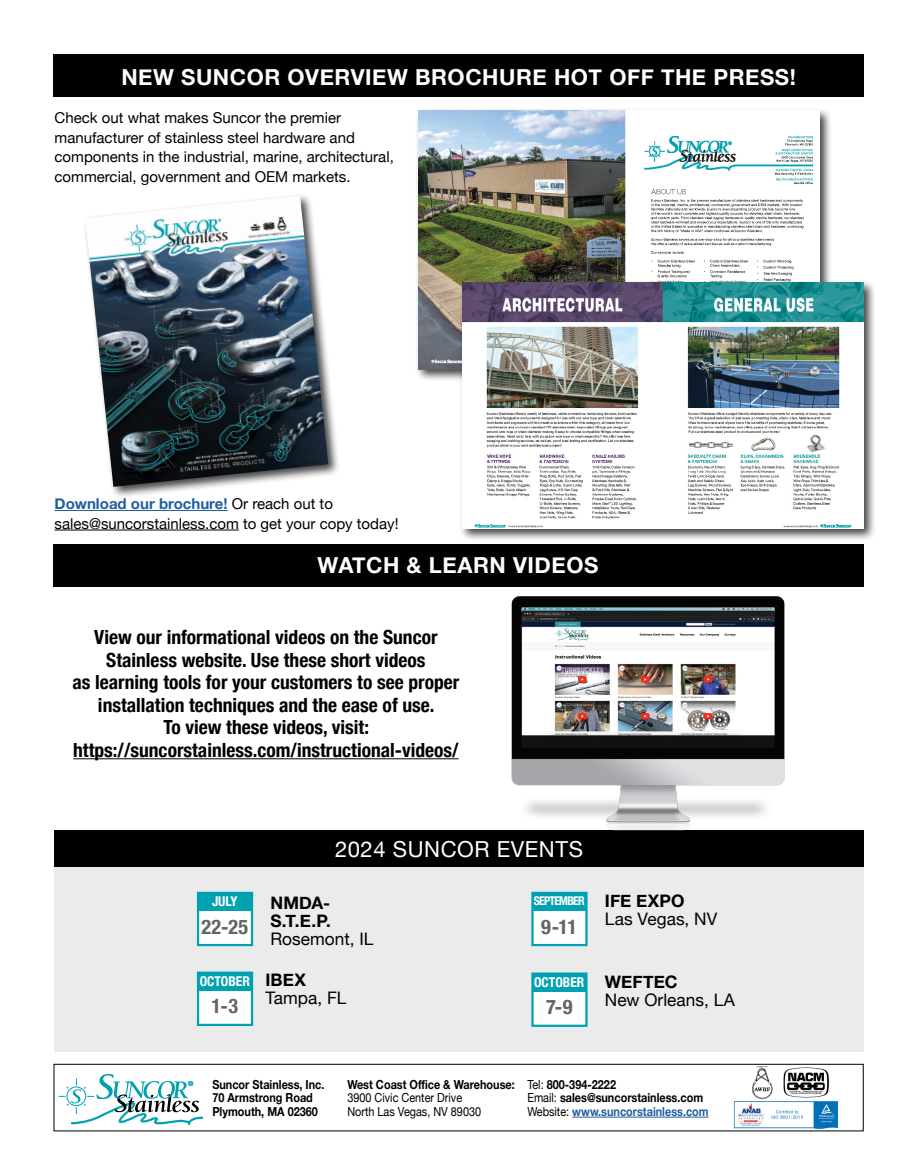
<style>
.page{position:relative;width:918px;height:1161px;background:#fff}
.page>*{position:absolute;margin:0;border:0;box-sizing:border-box;transform-origin:0 0}
.t1{font:700 22.05px "Helvetica Neue";letter-spacing:.025em;color:#fff}
.t2{font:22.05px "Helvetica Neue";letter-spacing:.025em;color:#fff}
.t3{font:700 condensed 20.25px "Helvetica Neue";color:#636466}
.t4{font:700 condensed 19.5px/22.5px "Helvetica Neue";color:#000101;text-align:center}
.t5{font:17.25px "Helvetica Neue";color:#000}
.t6{font:700 17.25px/18px "Helvetica Neue";letter-spacing:.005em;color:#000}
.t7{font:15px/19.5px "Helvetica Neue";color:#000}
.t8{font:700 condensed 13.5px "Helvetica Neue";color:#fff}
.t9{font:700 12.45px "Helvetica Neue";color:#000;scale:.87 1}
.t10{font:12.45px "Helvetica Neue";color:#000;scale:.87 1}
.t11{font:700 12.45px "Helvetica Neue";color:#215e9e;scale:.87 1}
.t12{font:700 condensed 12px "Helvetica Neue";letter-spacing:-.07em;color:#fff}
.t13{font:700 6.9px "Helvetica Neue";color:#00a1b1;scale:.95 1}
.s1{font-weight:700;color:#215e9e}
.s2{font-weight:400}
.s3{font-weight:400;color:#000}
</style>
<div class="page">
<svg style="left:59px;top:1074px;width:144px;height:51px"></svg>
<hr style="left:572px;top:1117px;width:137px;height:1px;background:#215e9e">
<div style="left:53px;top:54px;width:811px;height:43px;background:#000101"></div>
<div style="left:55px;top:867px;width:809px;height:185px;background:#ebebec"></div>
<div style="left:54px;top:830px;width:810px;height:37px;background:#000"></div>
<div style="left:197px;top:892px;width:56px;height:54px;background:#fff;border:2px solid #00a1b1"></div>
<div style="left:198px;top:894px;width:54px;height:17px;background:#00a1b1"></div>
<div style="left:531px;top:972px;width:57px;height:55px;background:#fff;border:2px solid #00a1b1"></div>
<div style="left:532px;top:974px;width:54px;height:18px;background:#00a1b1"></div>
<div style="left:531px;top:892px;width:57px;height:54px;background:#fff;border:2px solid #00a1b1"></div>
<div style="left:532px;top:894px;width:54px;height:17px;background:#00a1b1"></div>
<div style="left:197px;top:972px;width:56px;height:54px;background:#fff;border:2px solid #00a1b1"></div>
<div style="left:198px;top:974px;width:54px;height:17px;background:#00a1b1"></div>
<hr style="left:55px;top:510px;width:173px;height:1px;background:#215e9e">
<hr style="left:55px;top:530px;width:184px;height:1px;background:#000">
<hr style="left:73px;top:758px;width:386px;height:1px;background:#000101">
<img style="left:511px;top:596px;width:274px;height:234px">
<div style="left:82px;top:193px;width:259px;height:306px;background:#000;opacity:.75"></div>
<img style="left:85px;top:196px;width:243px;height:291px">
<div style="left:415px;top:108px;width:417px;height:275px;background:#000;opacity:.75"></div>
<img style="left:418px;top:111px;width:401px;height:258px">
<div style="left:459px;top:279px;width:417px;height:263px;background:#000;opacity:.75"></div>
<img style="left:462px;top:283px;width:401px;height:246px">
<div style="left:53px;top:544px;width:810px;height:43px;background:#000101"></div>
<div style="left:54px;top:1064px;width:810px;height:67px;border:1px solid #000"></div>
<img style="left:733px;top:1099px;width:106px;height:30px">
<img style="left:783px;top:1067px;width:47px;height:31px">
<svg style="left:752px;top:1066px;width:20px;height:33px"></svg>
<h1 class="t1" style="left:121px;top:59px;width:676px">NEW SUNCOR OVERVIEW BROCHURE HOT OFF THE PRESS!</h1>
<p class="t7" style="left:55px;top:109px;width:341px">Check out what makes Suncor the premier manufacturer of stainless steel hardware and components in the industrial, marine, architectural, commercial, government and OEM markets.</p>
<p class="t7" style="left:55px;top:495px;width:345px"><span class="s1">Download our brochure!</span> Or reach out to sales@suncorstainless.com to get your copy today!</p>
<h1 class="t1" style="left:318px;top:548px;width:282px">WATCH &amp; LEARN VIDEOS</h1>
<p class="t4" style="left:72px;top:625px;width:388px">View our informational videos on the Suncor Stainless website. Use these short videos<br>as learning tools for your customers to see proper installation techniques and the ease of use.<br>To view these videos, visit: https://suncorstainless.com/instructional-videos/</p>
<p class="t8" style="left:212px;top:890px;width:27px">JULY</p>
<h2 class="t3" style="left:201px;top:910px;width:48px">22-25</h2>
<p class="t8" style="left:200px;top:970px;width:52px">OCTOBER</p>
<h2 class="t3" style="left:211px;top:989px;width:28px">1-3</h2>
<h1 class="t2" style="left:335px;top:833px;width:249px">2024 SUNCOR EVENTS</h1>
<p class="t6" style="left:271px;top:894px;width:62px">NMDA-<br>S.T.E.P.</p>
<p class="t5" style="left:271px;top:926px;width:104px">Rosemont, IL</p>
<p class="t6" style="left:265px;top:971px;width:42px">IBEX</p>
<p class="t5" style="left:265px;top:985px;width:82px">Tampa, FL</p>
<p class="t12" style="left:534px;top:891px;width:53px">SEPTEMBER</p>
<h2 class="t3" style="left:541px;top:910px;width:38px">9-11</h2>
<p class="t8" style="left:534px;top:971px;width:52px">OCTOBER</p>
<h2 class="t3" style="left:546px;top:990px;width:28px">7-9</h2>
<p class="t6" style="left:605px;top:892px;width:81px">IFE EXPO</p>
<p class="t5" style="left:605px;top:907px;width:114px">Las Vegas, NV</p>
<p class="t6" style="left:605px;top:973px;width:74px">WEFTEC</p>
<p class="t5" style="left:605px;top:987px;width:132px">New Orleans, LA</p>
<p class="t13" style="left:188px;top:1078px;width:7px">®</p>
<p class="t9" style="left:212px;top:1075px;width:130px">Suncor Stainless, Inc.</p>
<p class="t9" style="left:347px;top:1075px;width:310px">West Coast Office &amp; Warehouse: <span class="s2">Tel:</span> 800-394-2222</p>
<p class="t9" style="left:212px;top:1088px;width:117px">70 Armstrong Road</p>
<p class="t10" style="left:347px;top:1089px;width:133px">3900 Civic Center Drive</p>
<p class="t9" style="left:527px;top:1088px;width:204px"><span class="s2">Email:</span> sales@suncorstainless.com</p>
<p class="t9" style="left:212px;top:1102px;width:123px">Plymouth, MA 02360</p>
<p class="t10" style="left:347px;top:1102px;width:155px">North Las Vegas, NV 89030</p>
<p class="t11" style="left:527px;top:1102px;width:210px"><span class="s3">Website:</span> www.suncorstainless.com</p>
</div>
